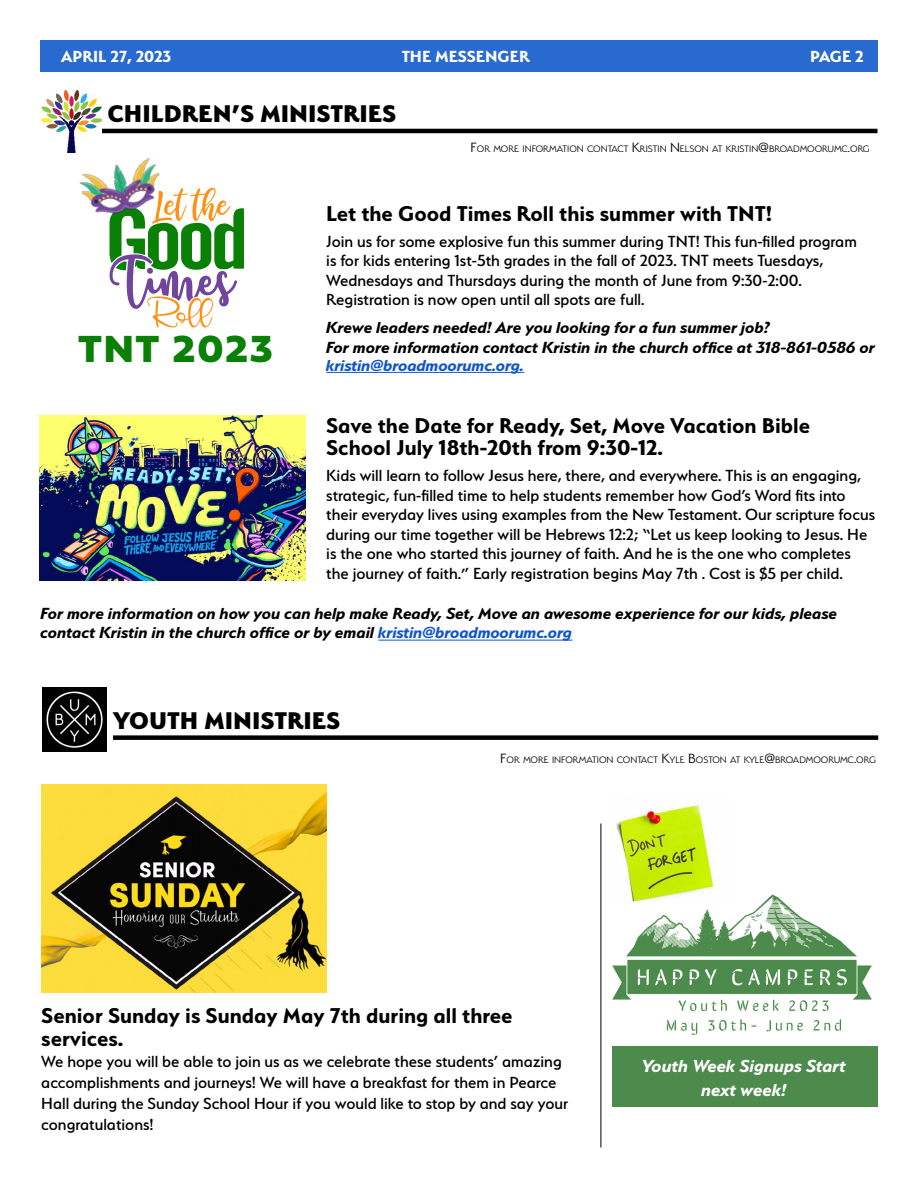
<style>
.page{position:relative;width:918px;height:1188px;background:#fff}
.page>*{position:absolute;margin:0;border:0;box-sizing:border-box;transform-origin:0 0}
.t1{font:39.45px "Fieldwork Geo Black";letter-spacing:.07em;color:#0a8007}
.t2{font:800 27px "Serenity";color:#000}
.t3{font:700 24px/22.5px "Serenity";color:#000}
.t4{font:italic 700 19.5px/24px "Serenity";color:#fff;text-align:center}
.t5{font:500 18px/19.5px "Serenity";color:#000}
.t6{font:italic 700 18px/19.5px "Serenity";color:#000}
.t7{font:700 18px "Serenity";color:#fff}
.t8{font:italic 700 18px "Serenity";letter-spacing:-.01em;color:#15c}
.t9{font:300 10.5px "Serenity";color:#000}
.s1{font-size:15px}
.s2{color:#15c}
</style>
<div class="page">
<div style="left:40px;top:40px;width:837px;height:32px;background:#296ad0"></div>
<hr style="left:102px;top:129px;width:776px;height:4px;background:#000">
<img style="left:42px;top:90px;width:59px;height:63px">
<div style="left:113px;top:735px;width:765px;height:5px;background:#000"></div>
<img style="left:43px;top:687px;width:64px;height:65px">
<svg style="left:109px;top:188px;width:135px;height:140px"></svg>
<img style="left:76px;top:150px;width:91px;height:75px">
<hr style="left:326px;top:372px;width:198px;height:1px;background:#15c">
<img style="left:612px;top:894px;width:260px;height:141px">
<img style="left:42px;top:784px;width:284px;height:209px">
<img style="left:39px;top:416px;width:267px;height:164px">
<hr style="left:378px;top:640px;width:194px;height:1px;background:#15c">
<hr style="left:601px;top:824px;width:1px;height:324px;background:#000">
<div style="left:612px;top:1047px;width:266px;height:60px;background:#4d8b4c"></div>
<img style="left:612px;top:805px;width:118px;height:99px">
<p class="t7" style="left:61px;top:46px;width:112px">APRIL 27, 2023</p>
<p class="t7" style="left:402px;top:46px;width:129px">THE MESSENGER</p>
<p class="t7" style="left:810px;top:46px;width:55px">PAGE 2</p>
<h2 class="t2" style="left:107px;top:98px;width:290px">CHILDREN’S MINISTRIES</h2>
<p class="t9" style="left:471px;top:143px;width:401px"><span class="s1">F</span>OR MORE INFORMATION CONTACT <span class="s1">K</span>RISTIN <span class="s1">N</span> ELSON AT KRISTIN<span class="s1">@</span>BROADMOORUMC<span class="s1">.</span>ORG</p>
<h1 class="t1" style="left:78px;top:313px;width:196px">TNT 2023</h1>
<h3 class="t3" style="left:326px;top:202px;width:448px">Let the Good Times Roll this summer with TNT!</h3>
<p class="t5" style="left:326px;top:231px;width:532px">Join us for some explosive fun this summer during TNT! This fun-filled program is for kids entering 1st-5th grades in the fall of 2023. TNT meets Tuesdays, Wednesdays and Thursdays during the month of June from 9:30-2:00.<br>Registration is now open until all spots are full.</p>
<p class="t6" style="left:326px;top:317px;width:551px">Krewe leaders needed! Are you looking for a fun summer job?<br>For more information contact Kristin in the church office at 318-861-0586 or</p>
<p class="t8" style="left:326px;top:355px;width:200px">kristin@broadmoorumc.org.</p>
<h3 class="t3" style="left:326px;top:414px;width:485px">Save the Date for Ready, Set, Move Vacation Bible<br>School July 18th-20th from 9:30-12.</h3>
<p class="t5" style="left:326px;top:466px;width:550px">Kids will learn to follow Jesus here, there, and everywhere. This is an engaging, strategic, fun-filled time to help students remember how God’s Word fits into their everyday lives using examples from the New Testament. Our scripture focus during our time together will be Hebrews 12:2; “Let us keep looking to Jesus. He is the one who started this journey of faith. And he is the one who completes the journey of faith.” Early registration begins May 7th . Cost is $5 per child.</p>
<p class="t6" style="left:40px;top:603px;width:798px">For more information on how you can help make Ready, Set, Move an awesome experience for our kids, please contact Kristin in the church office or by email <span class="s2">kristin@broadmoorumc.org</span></p>
<h2 class="t2" style="left:113px;top:705px;width:229px">YOUTH MINISTRIES</h2>
<p class="t9" style="left:500px;top:754px;width:377px"><span class="s1">F</span>OR MORE INFORMATION CONTACT <span class="s1">K</span>YLE <span class="s1">B</span>OSTON AT KYLE<span class="s1">@</span>BROADMOORUMC<span class="s1">.</span>ORG</p>
<h3 class="t3" style="left:41px;top:1004px;width:473px">Senior Sunday is Sunday May 7th during all three services.</h3>
<p class="t5" style="left:41px;top:1050px;width:528px;line-height:21px">We hope you will be able to join us as we celebrate these students’ amazing accomplishments and journeys! We will have a breakfast for them in Pearce Hall during the Sunday School Hour if you would like to stop by and say your congratulations!</p>
<p class="t4" style="left:642px;top:1053px;width:206px">Youth Week Signups Start next week!</p>
</div>
